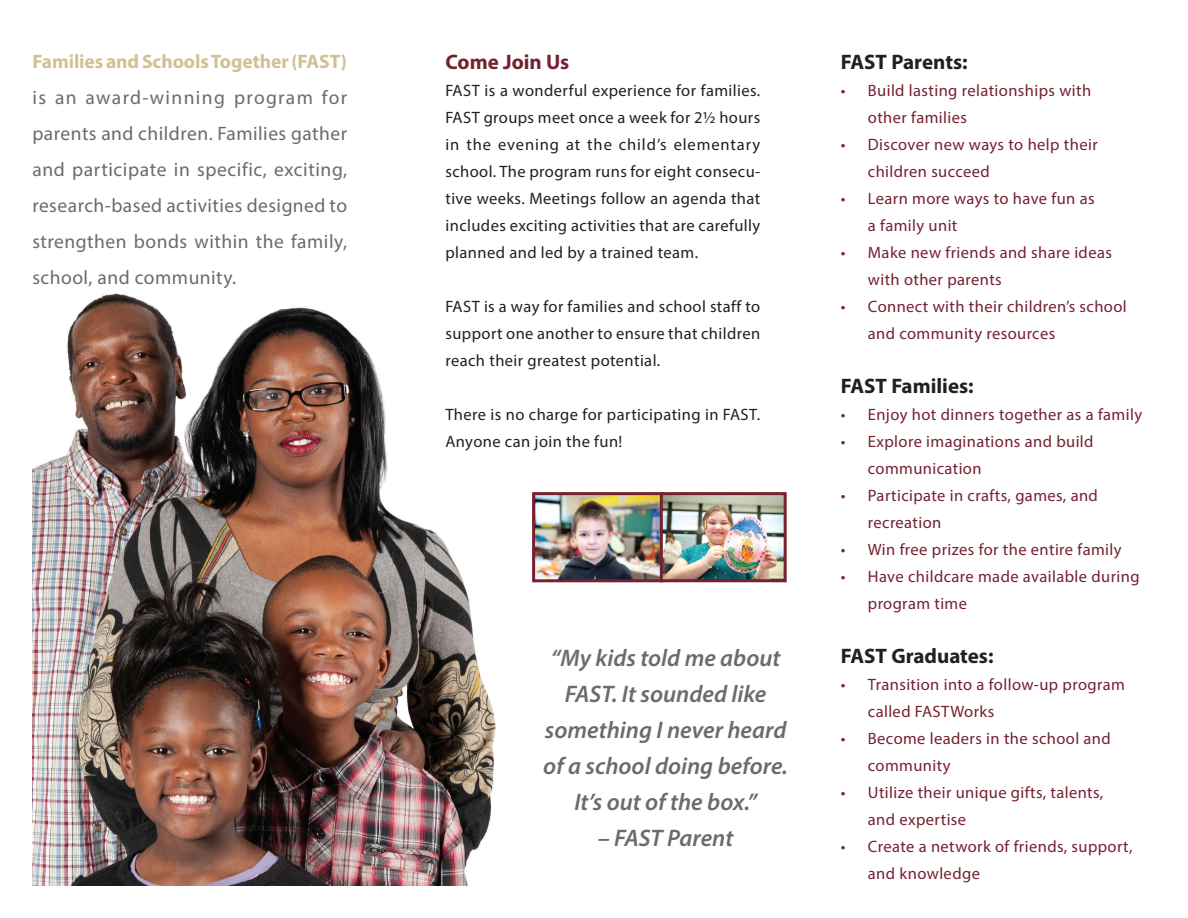
<style>
.page{position:relative;width:1188px;height:918px;background:#fff}
.page>*{position:absolute;margin:0;border:0;box-sizing:border-box;transform-origin:0 0}
.Title_Subhead{font:italic 600 24px/36px "Myriad Pro";color:#6b6b6e;text-align:center}
.Document_Title{font:700 21px "Myriad Pro";color:#231f20}
.Document_Title-2{font:700 21px "Myriad Pro";color:#752130}
.Document_Title-3{font:19.5px/36px "Myriad Pro";letter-spacing:.025em;color:#6b6b6e;text-align:justify}
.t1{font:16.5px/27px "Myriad Pro";letter-spacing:.025em;color:#752130}
.Document_Title-4{font:16.5px/27px "Myriad Pro";letter-spacing:.025em;color:#231f20;text-align:justify}
.s1{font-weight:700;color:#cfc193}
</style>
<div class="page">
<img style="left:32px;top:293px;width:745px;height:593px">
<img style="left:536px;top:496px;width:247px;height:82px">
<div style="left:532px;top:492px;width:132px;height:90px;border:3px solid #752130"></div>
<div style="left:660px;top:492px;width:127px;height:90px;border:3px solid #752130"></div>
<p class="Document_Title-3" style="left:32px;top:43px;width:316px"><span class="s1">Families and Schools Together (FAST) </span>is an award-winning program for parents and children. Families gather and participate in specific, exciting, research-based activities designed to strengthen bonds within the family, school, and community.</p>
<p class="Document_Title-2" style="left:446px;top:48px;width:125px">Come Join Us</p>
<p class="Document_Title-4" style="left:446px;top:77px;width:316px">FAST is a wonderful experience for families.<br>FAST groups meet once a week for 2½ hours in the evening at the child’s elementary school. The program runs for eight consecu&shy;tive weeks. Meetings follow an agenda that includes exciting activities that are carefully planned and led by a trained team.</p>
<p class="Document_Title-4" style="left:446px;top:293px;width:316px">FAST is a way for families and school staff to support one another to ensure that children reach their greatest potential.</p>
<p class="Document_Title-4" style="left:446px;top:401px;width:316px">There is no charge for participating in FAST.<br>Anyone can join the fun!</p>
<p class="Title_Subhead" style="left:543px;top:639px;width:246px">“My kids told me about<br>FAST. It sounded like something I never heard of a school doing before.<br>It’s out of the box.”</p>
<p class="Title_Subhead" style="left:598px;top:819px;width:137px">– FAST Parent</p>
<p class="Document_Title" style="left:841px;top:48px;width:128px">FAST Parents:</p>
<p class="t1" style="left:868px;top:77px;width:225px;text-indent:-27px">• Build lasting relationships with other families</p>
<p class="t1" style="left:868px;top:131px;width:231px;text-indent:-27px">• Discover new ways to help their children succeed</p>
<p class="t1" style="left:868px;top:185px;width:228px;text-indent:-27px">• Learn more ways to have fun as a family unit</p>
<p class="t1" style="left:868px;top:239px;width:246px;text-indent:-27px">• Make new friends and share ideas with other parents</p>
<p class="t1" style="left:868px;top:293px;width:260px;text-indent:-27px">• Connect with their children’s school and community resources</p>
<p class="Document_Title" style="left:841px;top:372px;width:134px">FAST Families:</p>
<p class="t1" style="left:841px;top:401px;width:303px">• Enjoy hot dinners together as a family</p>
<p class="t1" style="left:868px;top:428px;width:227px;text-indent:-27px">• Explore imaginations and build communication</p>
<p class="t1" style="left:868px;top:482px;width:232px;text-indent:-27px">• Participate in crafts, games, and recreation</p>
<p class="t1" style="left:841px;top:536px;width:282px">• Win free prizes for the entire family</p>
<p class="t1" style="left:868px;top:563px;width:273px;text-indent:-27px">• Have childcare made available during program time</p>
<p class="Document_Title" style="left:841px;top:642px;width:154px">FAST Graduates:</p>
<p class="t1" style="left:868px;top:671px;width:259px;text-indent:-27px">• Transition into a follow-up program called FASTWorks</p>
<p class="t1" style="left:868px;top:725px;width:244px;text-indent:-27px">• Become leaders in the school and community</p>
<p class="t1" style="left:868px;top:779px;width:237px;text-indent:-27px">• Utilize their unique gifts, talents, and expertise</p>
<p class="t1" style="left:868px;top:833px;width:266px;text-indent:-27px">• Create a network of friends, support, and knowledge</p>
</div>
